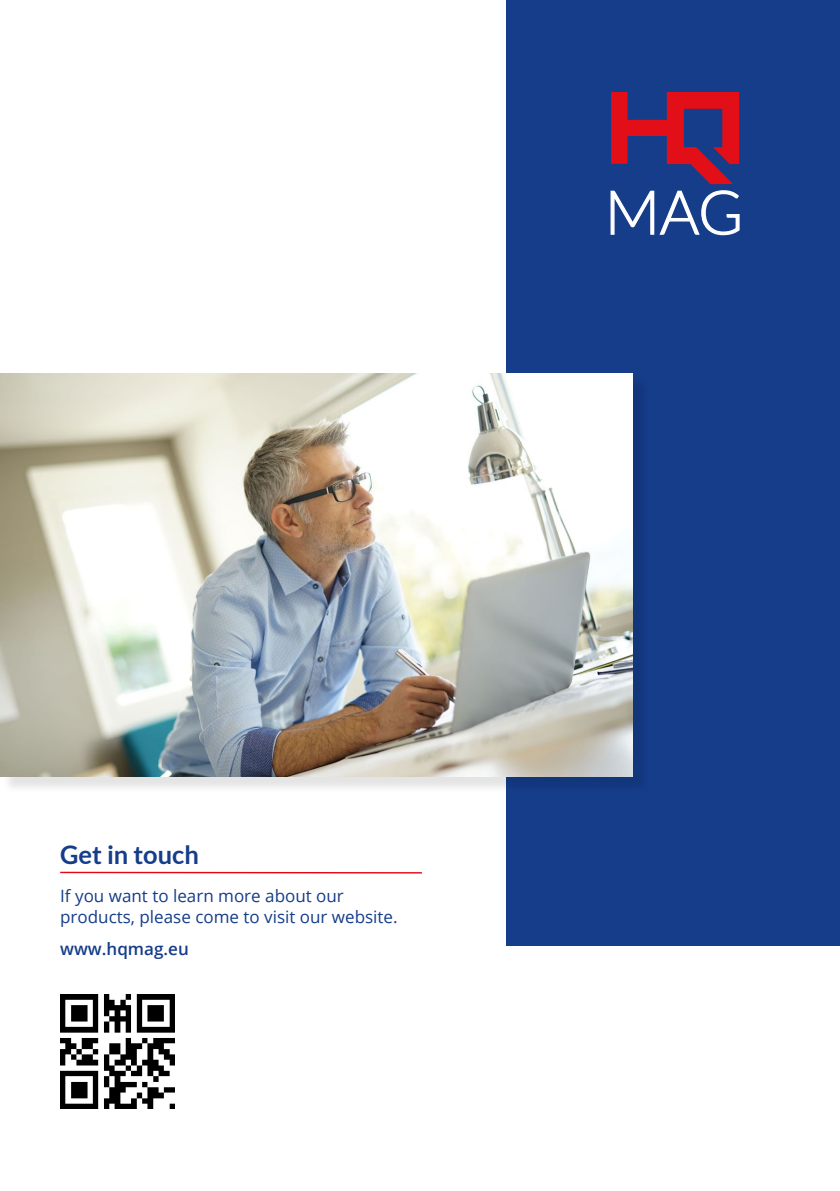
<style>
.page{position:relative;width:840px;height:1191px;background:#fff}
.page>*{position:absolute;margin:0;border:0;box-sizing:border-box;transform-origin:0 0}
.t1{font:700 25.4px "Lato";color:#153d8a}
.t2{font:17px/20.4px "Open Sans";color:#153d8a}
.t3{font:600 17px "Open Sans";color:#153d8a}
</style>
<div class="page">
<img style="left:60px;top:994px;width:114px;height:114px">
<hr style="left:60px;top:871px;width:361px;height:2px;background:#e30613">
<div style="left:506px;top:0;width:333px;height:945px;background:#153d8a"></div>
<svg style="left:610px;top:92px;width:129px;height:144px"></svg>
<div style="left:2px;top:375px;width:648px;height:419px;background:#000;opacity:.11"></div>
<img style="left:0;top:373px;width:632px;height:404px">
<h1 class="t1" style="left:60px;top:840px;width:140px">Get in touch</h1>
<p class="t2" style="left:60px;top:885px;width:339px">If you want to learn more about our products, please come to visit our website.</p>
<p class="t3" style="left:60px;top:936px;width:130px">www.hqmag.eu</p>
</div>
